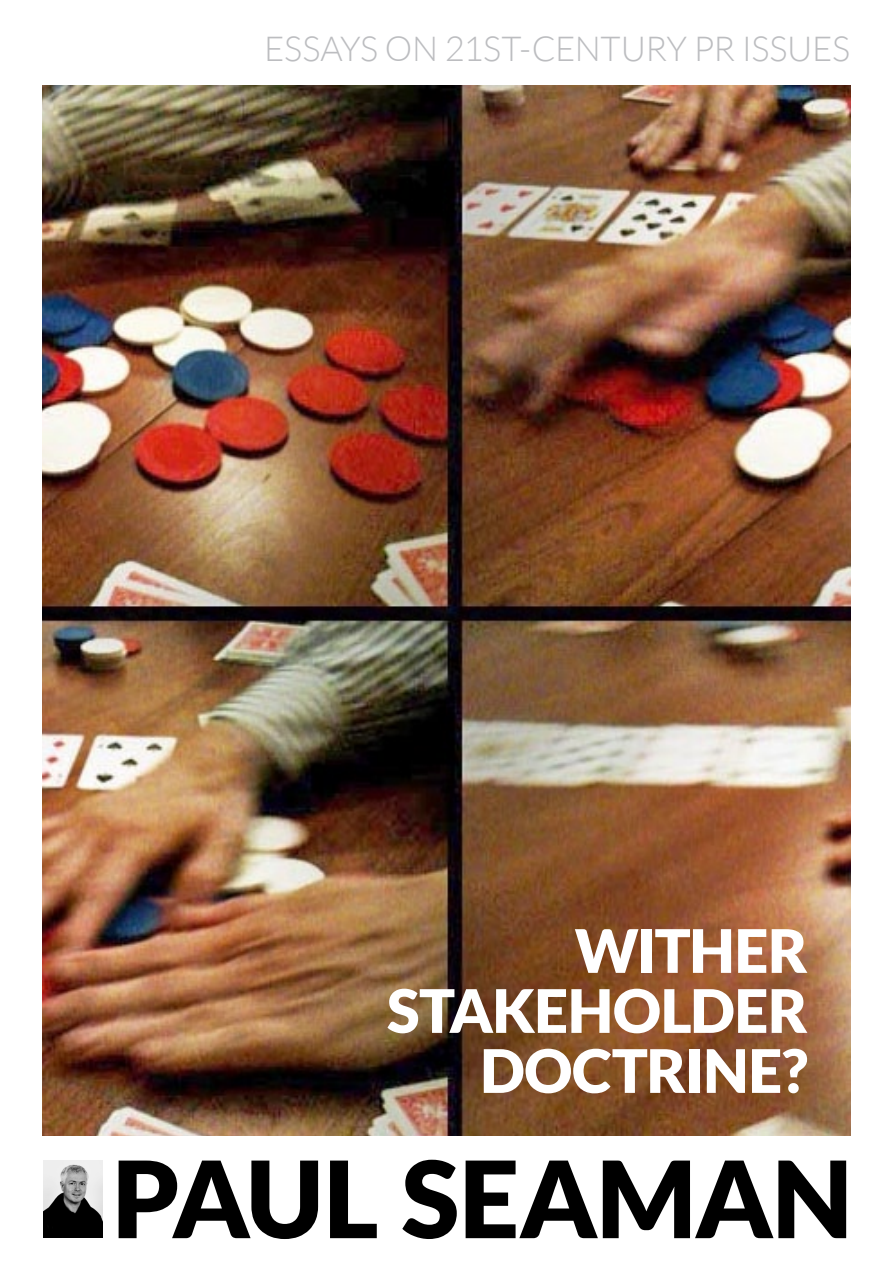
<style>
.page{position:relative;width:893px;height:1263px;background:#fff}
.page>*{position:absolute;margin:0;border:0;box-sizing:border-box;transform-origin:0 0}
.cover_author{font:900 106.5px "Lato";letter-spacing:-.015em;color:#000}
.cover_title{font:900 60px "Lato";letter-spacing:-.01em;color:#fff}
.cover_strapline{font:300 34.5px "Lato";letter-spacing:-.01em;color:#bcbdc0}
</style>
<div class="page">
<img style="left:44px;top:1161px;width:58px;height:76px">
<img style="left:43px;top:85px;width:807px;height:1050px">
<p class="cover_strapline" style="left:264px;top:30px;width:588px">ESSAYS ON 21ST-CENTURY PR ISSUES</p>
<p class="cover_title" style="left:575px;top:916px;width:235px">WITHER</p>
<p class="cover_title" style="left:387px;top:976px;width:422px">STAKEHOLDER</p>
<p class="cover_title" style="left:480px;top:1036px;width:329px">DOCTRINE?</p>
<p class="cover_author" style="left:112px;top:1137px;width:742px">PAUL SEAMAN</p>
</div>
